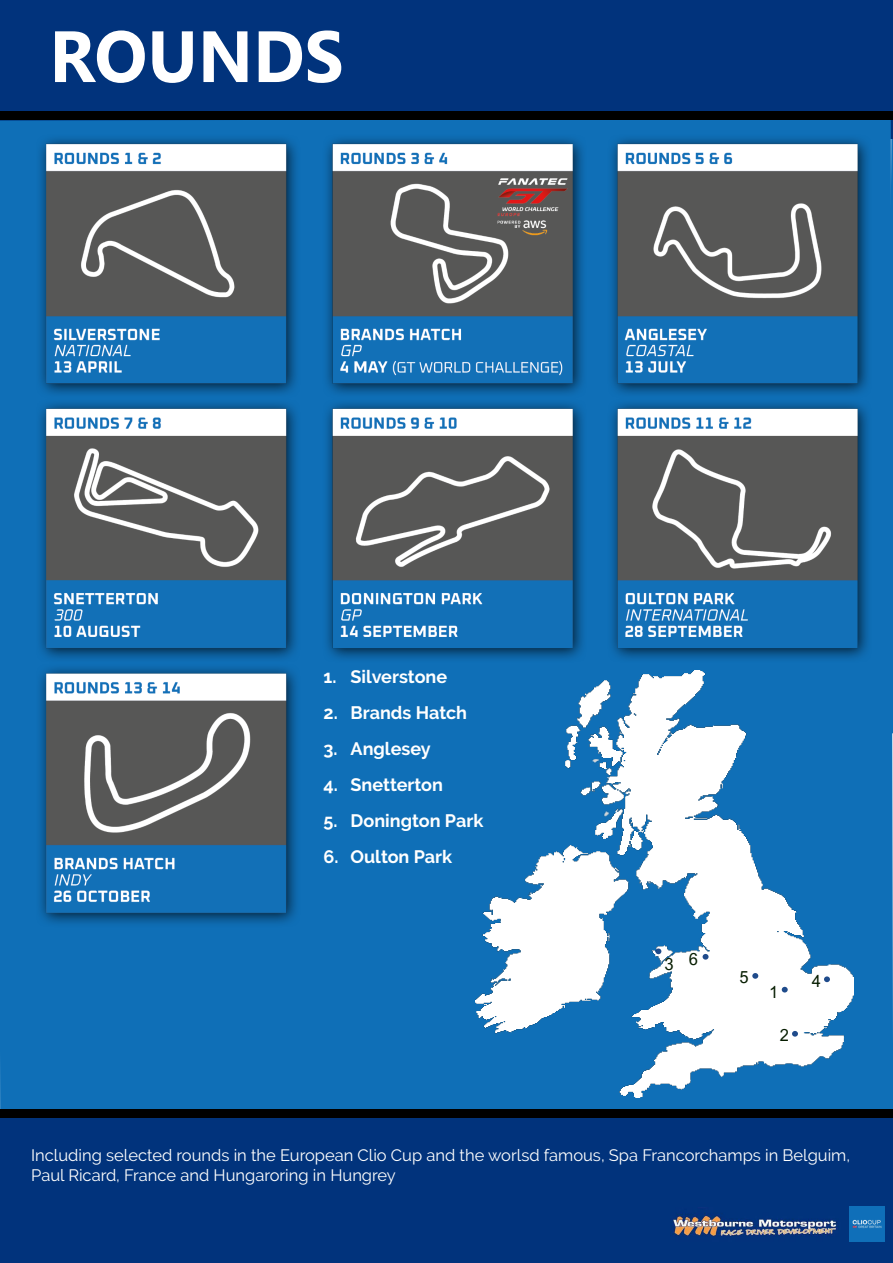
<style>
.page{position:relative;width:893px;height:1263px;background:#fff}
.page>*{position:absolute;margin:0;border:0;box-sizing:border-box;transform-origin:0 0}
.t1{font:700 72.45px "Nirmala UI";color:#fff}
.t2{font:700 18px "Raleway";color:#fff}
.t3{font:16.5px/19.5px "Raleway";color:#fff}
.t4{font:16.5px "Arial Nova";color:#061d00}
</style>
<div class="page">
<div style="left:0;top:1118px;width:893px;height:145px;background:#01337c"></div>
<div style="left:0;top:0;width:893px;height:139px;background:#01337c"></div>
<div style="left:0;top:120px;width:893px;height:990px;background:#0f6fb7"></div>
<div style="left:888px;top:111px;width:5px;height:628px;background:#0f6fb7"></div>
<div style="left:0;top:1110px;width:893px;height:8px;background:#000"></div>
<img style="left:849px;top:1207px;width:35px;height:34px">
<img style="left:672px;top:1207px;width:165px;height:30px">
<img style="left:16px;top:111px;width:872px;height:913px">
<img style="left:475px;top:670px;width:379px;height:428px">
<svg style="left:752px;top:973px;width:6px;height:6px"></svg>
<svg style="left:792px;top:1031px;width:6px;height:6px"></svg>
<svg style="left:824px;top:976px;width:6px;height:6px"></svg>
<svg style="left:782px;top:987px;width:6px;height:5px"></svg>
<svg style="left:703px;top:954px;width:6px;height:6px"></svg>
<svg style="left:655px;top:948px;width:6px;height:6px"></svg>
<h1 class="t1" style="left:49px;top:29px;width:296px">ROUNDS</h1>
<p class="t2" style="left:324px;top:666px;width:125px">1. Silverstone</p>
<p class="t2" style="left:324px;top:702px;width:145px">2. Brands Hatch</p>
<p class="t2" style="left:324px;top:738px;width:109px">3. Anglesey</p>
<p class="t2" style="left:324px;top:774px;width:121px">4. Snetterton</p>
<p class="t2" style="left:324px;top:810px;width:161px">5. Donington Park</p>
<p class="t2" style="left:324px;top:846px;width:130px">6. Oulton Park</p>
<p class="t4" style="left:664px;top:955px;width:35px">3 6</p>
<p class="t4" style="left:739px;top:971px;width:11px">5</p>
<p class="t4" style="left:769px;top:985px;width:11px">1</p>
<p class="t4" style="left:780px;top:1029px;width:11px">2</p>
<p class="t4" style="left:812px;top:975px;width:11px">4</p>
<p class="t3" style="left:31px;top:1145px;width:820px">Including selected rounds in the European Clio Cup and the worlsd famous, Spa Francorchamps in Belguim,<br>Paul Ricard, France and Hungaroring in Hungrey</p>
</div>
